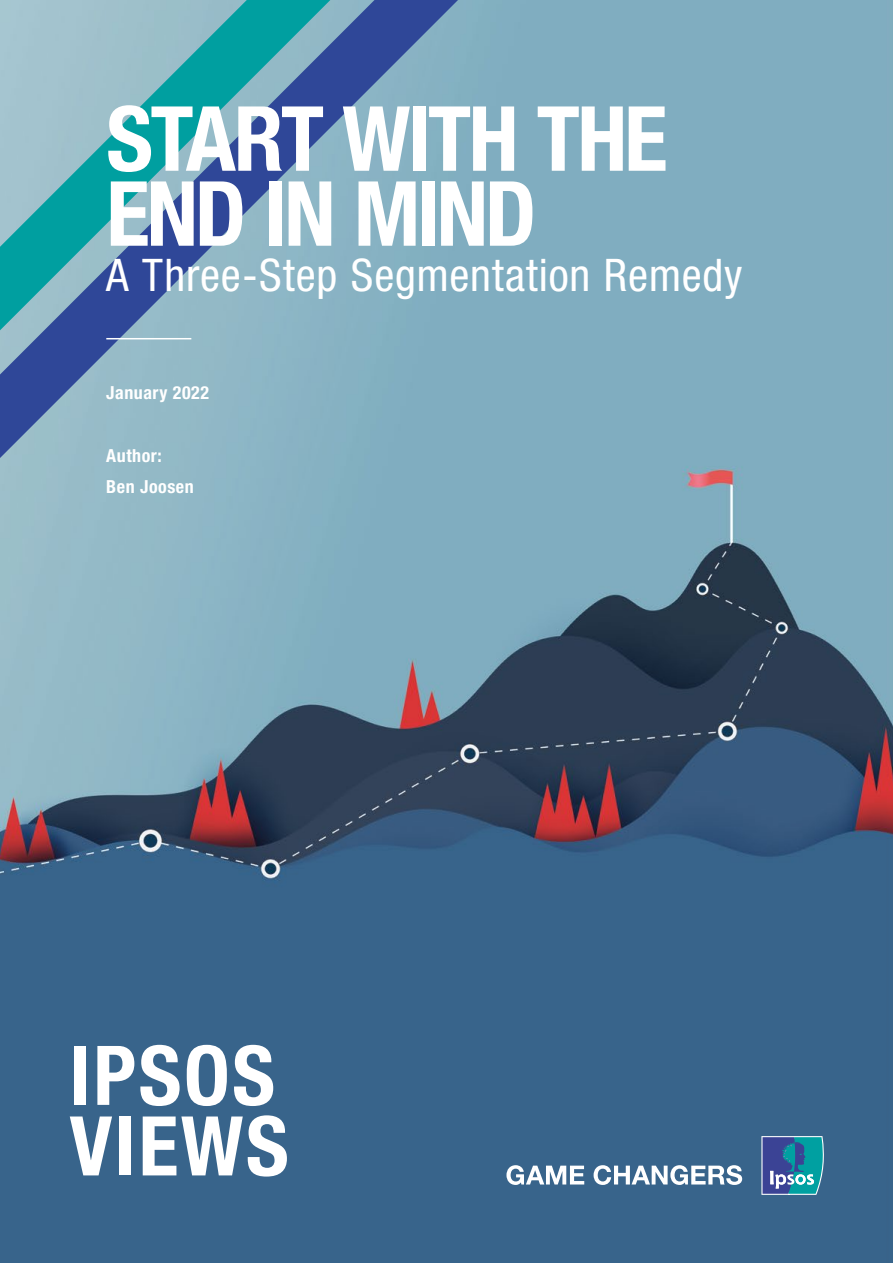
<style>
.page{position:relative;width:893px;height:1263px;background:#fff}
.page>*{position:absolute;margin:0;border:0;box-sizing:border-box;transform-origin:0 0}
.t1{font:700 condensed 90px/75px "Helvetica Neue LT Pro";letter-spacing:-.035em;color:#fff}
.t2{font:700 condensed 82.5px/70.5px "Helvetica Neue LT Pro";letter-spacing:.03em;color:#fff}
.t3{font:condensed 45px "Helvetica Neue LT Pro";letter-spacing:.02em;color:#fff}
.t4{font:700 condensed 18px/31.5px "Helvetica Neue LT Pro";letter-spacing:.03em;color:#fff}
</style>
<div class="page">
<img style="left:0;top:0;width:893px;height:1263px">
<svg style="left:0;top:0;width:458px;height:458px;background:#6fa2ba"></svg>
<svg style="left:760px;top:1135px;width:64px;height:60px;background:#4082a7"></svg>
<svg style="left:506px;top:1165px;width:236px;height:20px"></svg>
<hr style="left:106px;top:338px;width:85px;height:1px;background:#fff">
<h1 class="t1" style="left:106px;top:102px;width:563px">START WITH THE<br>END IN MIND</h1>
<p class="t3" style="left:106px;top:248px;width:638px">A Three-Step Segmentation Remedy</p>
<p class="t4" style="left:106px;top:377px;width:104px">January 2022</p>
<p class="t4" style="left:106px;top:440px;width:89px">Author:<br>Ben Joosen</p>
<h2 class="t2" style="left:70px;top:1041px;width:221px">IPSOS<br>VIEWS</h2>
</div>
